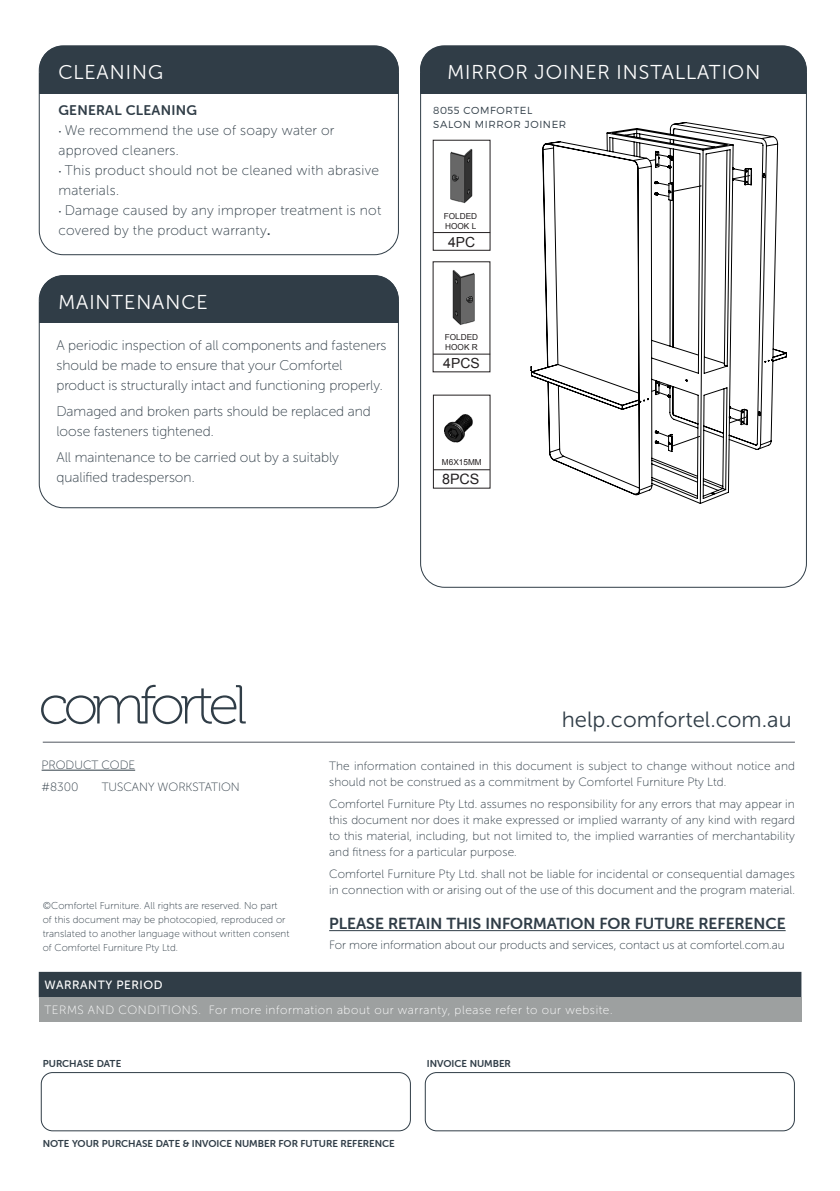
<style>
.page{position:relative;width:840px;height:1191px;background:#fff}
.page>*{position:absolute;margin:0;border:0;box-sizing:border-box;transform-origin:0 0}
.t1{font:22px "Museo Sans 300";color:#303d47}
.t2{font:20px "Museo Sans Rounded 300";letter-spacing:.05em;color:#fff}
.t3{font:16px "Museo Sans Rounded 700";color:#303d47}
.t4{font:14.4px "Arial";color:#231f20}
.t5{font:14px/20px "Museo Sans Rounded 100";color:#303d47}
.t6{font:14px/20px "Museo Sans Rounded 100";letter-spacing:.02em;color:#303d47}
.t7{font:14px "Museo Sans Rounded 700";letter-spacing:.02em;color:#303d47}
.t8{font:14px "Arial";color:#231f20}
.t9{font:12px/16px "Museo Sans Rounded 100";letter-spacing:.01em;color:#303d47}
.t10{font:12px "Museo Sans Rounded 100";letter-spacing:.05em;color:#fff}
.t11{font:12px "Museo Sans Rounded 500";letter-spacing:.05em;color:#fff}
.t12{font:300 10.2px/13.6px "Montserrat";letter-spacing:.06em;color:#303d47}
.t13{font:10px/14px "Museo Sans Rounded 100";letter-spacing:.01em;color:#303d47}
.t14{font:10px "Museo Sans Rounded 700";color:#303d47}
.t15{font:8.2px/9.8px "Arial";color:#231f20}
.s1{font-family:"Minion Pro"}
.s2{font-family:"Museo Sans Rounded 700"}
</style>
<div class="page">
<svg style="left:433px;top:395px;width:57px;height:93px"></svg>
<div style="left:39px;top:275px;width:359px;height:48px;background:#303d47;border-radius:24px"></div>
<div style="left:39px;top:45px;width:359px;height:48px;background:#303d47;border-radius:24px"></div>
<div style="left:420px;top:45px;width:386px;height:48px;background:#303d47;border-radius:24px"></div>
<div style="left:39px;top:302px;width:359px;height:21px;background:#303d47"></div>
<div style="left:39px;top:73px;width:359px;height:20px;background:#303d47"></div>
<div style="left:420px;top:73px;width:386px;height:20px;background:#303d47"></div>
<svg style="left:530px;top:122px;width:257px;height:382px"></svg>
<svg style="left:656px;top:182px;width:45px;height:15px"></svg>
<svg style="left:656px;top:432px;width:44px;height:15px"></svg>
<svg style="left:728px;top:407px;width:19px;height:17px"></svg>
<svg style="left:731px;top:168px;width:19px;height:16px"></svg>
<svg style="left:650px;top:381px;width:18px;height:16px"></svg>
<svg style="left:648px;top:151px;width:20px;height:17px"></svg>
<svg style="left:432px;top:140px;width:58px;height:110px"></svg>
<svg style="left:432px;top:261px;width:58px;height:111px"></svg>
<hr style="left:433px;top:232px;width:57px;height:1px;background:#231f20">
<hr style="left:433px;top:354px;width:57px;height:1px;background:#231f20">
<hr style="left:433px;top:469px;width:56px;height:1px;background:#231f20">
<img style="left:440px;top:409px;width:36px;height:36px">
<svg style="left:41px;top:685px;width:204px;height:39px"></svg>
<hr style="left:43px;top:742px;width:751px;height:1px;background:#50565f">
<div style="left:41px;top:1072px;width:369px;height:59px;border:1px solid #303d47;border-radius:11px"></div>
<div style="left:424px;top:1072px;width:370px;height:59px;border:1px solid #303d47;border-radius:11px"></div>
<hr style="left:329px;top:930px;width:456px;height:1px;background:#303d47">
<div style="left:39px;top:971px;width:762px;height:26px;background:#303d47"></div>
<div style="left:39px;top:997px;width:762px;height:25px;background:#9da0a0"></div>
<hr style="left:42px;top:770px;width:93px;height:1px;background:#303d47">
<p class="t2" style="left:58px;top:61px;width:106px">CLEANING</p>
<p class="t2" style="left:447px;top:61px;width:314px">MIRROR JOINER INSTALLATION</p>
<p class="t12" style="left:433px;top:103px;width:134px">8055 COMFORTEL<br>SALON MIRROR JOINER</p>
<p class="t7" style="left:58px;top:102px;width:140px">GENERAL CLEANING</p>
<p class="t6" style="left:58px;top:120px;width:277px"><span class="s1">·</span> We recommend the use of soapy water or approved cleaners.</p>
<p class="t6" style="left:58px;top:160px;width:322px"><span class="s1">·</span> This product should not be cleaned with abrasive materials.</p>
<p class="t6" style="left:58px;top:200px;width:324px"><span class="s1">·</span> Damage caused by any improper treatment is not covered by the product warranty<span class="s2">.</span></p>
<p class="t15" style="left:443px;top:211px;width:35px">FOLDED<br>HOOK L</p>
<p class="t8" style="left:448px;top:233px;width:29px">4PC</p>
<p class="t2" style="left:58px;top:291px;width:151px">MAINTENANCE</p>
<p class="t5" style="left:56px;top:335px;width:331px">A periodic inspection of all components and fasteners should be made to ensure that your Comfortel product is structurally intact and functioning properly.</p>
<p class="t5" style="left:56px;top:401px;width:316px">Damaged and broken parts should be replaced and loose fasteners tightened.</p>
<p class="t5" style="left:56px;top:447px;width:284px">All maintenance to be carried out by a suitably qualified tradesperson.</p>
<p class="t15" style="left:444px;top:333px;width:35px">FOLDED<br>HOOK R</p>
<p class="t8" style="left:443px;top:353px;width:38px">4PCS</p>
<p class="t15" style="left:441px;top:457px;width:41px">M6X15MM</p>
<p class="t4" style="left:442px;top:469px;width:39px">8PCS</p>
<p class="t1" style="left:561px;top:707px;width:231px">help.comfortel.com.au</p>
<p class="t9" style="left:42px;top:757px;width:95px">PRODUCT CODE</p>
<p class="t9" style="left:42px;top:779px;width:39px">#8300</p>
<p class="t9" style="left:102px;top:779px;width:140px">TUSCANY WORKSTATION</p>
<p class="t9" style="left:329px;top:758px;width:467px">The information contained in this document is subject to change without notice and should not be construed as a commitment by Comfortel Furniture Pty Ltd.</p>
<p class="t9" style="left:329px;top:796px;width:467px;text-align:justify">Comfortel Furniture Pty Ltd. assumes no responsibility for any errors that may appear in this document nor does it make expressed or implied warranty of any kind with regard to this material, including, but not limited to, the implied warranties of merchantability and fitness for a particular purpose.</p>
<p class="t9" style="left:329px;top:866px;width:467px">Comfortel Furniture Pty Ltd. shall not be liable for incidental or consequential damages in connection with or arising out of the use of this document and the program material.</p>
<p class="t13" style="left:43px;top:898px;width:248px">©Comfortel Furniture. All rights are reserved. No part<br>of this document may be photocopied, reproduced or translated to another language without written consent of Comfortel Furniture Pty Ltd.</p>
<p class="t11" style="left:44px;top:978px;width:120px">WARRANTY PERIOD</p>
<p class="t10" style="left:44px;top:1003px;width:569px">TERMS AND CONDITIONS. For more information about our warranty, please refer to our website.</p>
<p class="t3" style="left:329px;top:915px;width:457px">PLEASE RETAIN THIS INFORMATION FOR FUTURE REFERENCE</p>
<p class="t9" style="left:329px;top:937px;width:457px">For more information about our products and services, contact us at comfortel.com.au</p>
<p class="t14" style="left:43px;top:1058px;width:80px">PURCHASE DATE</p>
<p class="t14" style="left:426px;top:1058px;width:86px">INVOICE NUMBER</p>
<p class="t14" style="left:43px;top:1138px;width:353px">NOTE YOUR PURCHASE DATE &amp; INVOICE NUMBER FOR FUTURE REFERENCE</p>
</div>
